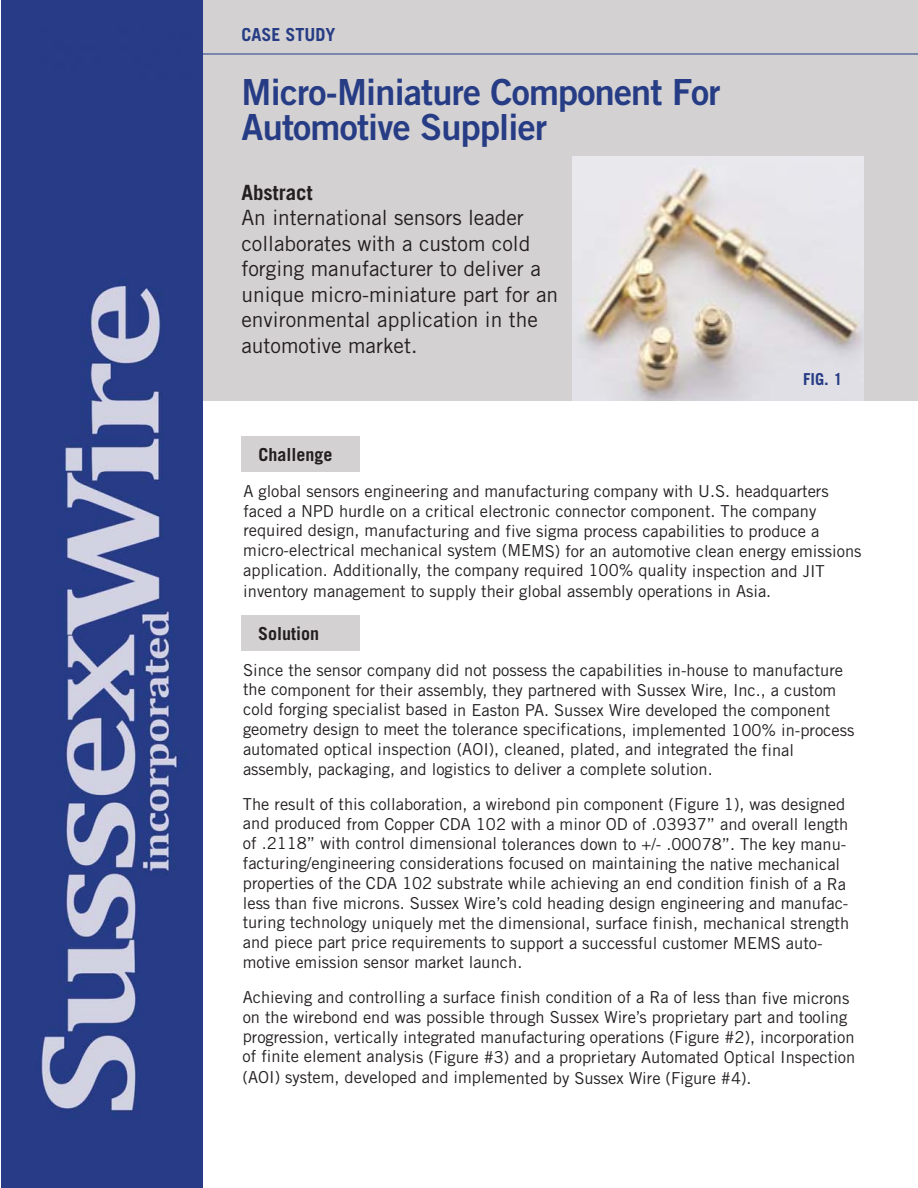
<style>
.page{position:relative;width:918px;height:1188px;background:#fff}
.page>*{position:absolute;margin:0;border:0;box-sizing:border-box;transform-origin:0 0}
.t1{font:36px/34.5px "Trade Gothic Bold Two";letter-spacing:-.02em;color:#263c85}
.t2{font:21px/25.5px "Trade Gothic";color:#231f20}
.t3{font:700 21px "Trade Gothic";color:#231f20}
.t4{font:700 18px "Trade Gothic";color:#231f20}
.t5{font:700 18px "Trade Gothic";color:#263c85}
.t6{font:16.5px/19.8px "Trade Gothic";color:#231f20}
.t7{font:700 16.5px "Trade Gothic";color:#263c85}
</style>
<div class="page">
<div style="left:202px;top:0;width:716px;height:400px;background:#d3d1d1"></div>
<img style="left:2px;top:0;width:200px;height:1188px">
<img style="left:573px;top:156px;width:291px;height:244px">
<div style="left:242px;top:436px;width:118px;height:36px;background:#d3d1d1"></div>
<div style="left:242px;top:615px;width:118px;height:36px;background:#d3d1d1"></div>
<hr style="left:200px;top:54px;width:718px;height:1px;background:#263c85">
<p class="t5" style="left:242px;top:28px;width:95px">CASE STUDY</p>
<h1 class="t1" style="left:242px;top:79px;width:481px">Micro-Miniature Component For<br>Automotive Supplier</h1>
<p class="t3" style="left:242px;top:184px;width:73px">Abstract</p>
<p class="t2" style="left:242px;top:207px;width:318px">An international sensors leader collaborates with a custom cold forging manufacturer to deliver a unique micro-miniature part for an environmental application in the automotive market.</p>
<p class="t7" style="left:803px;top:373px;width:41px">FIG. 1</p>
<p class="t4" style="left:258px;top:448px;width:75px">Challenge</p>
<p class="t6" style="left:243px;top:483px;width:620px">A global sensors engineering and manufacturing company with U.S. headquarters faced a NPD hurdle on a critical electronic connector component. The company required design, manufacturing and five sigma process capabilities to produce a micro-electrical mechanical system (MEMS) for an automotive clean energy emissions application. Additionally, the company required 100% quality inspection and JIT inventory management to supply their global assembly operations in Asia.</p>
<p class="t4" style="left:258px;top:627px;width:62px">Solution</p>
<p class="t6" style="left:243px;top:662px;width:613px">Since the sensor company did not possess the capabilities in-house to manufacture the component for their assembly, they partnered with Sussex Wire, Inc., a custom cold forging specialist based in Easton PA. Sussex Wire developed the component geometry design to meet the tolerance specifications, implemented 100% in-process automated optical inspection (AOI), cleaned, plated, and integrated the final assembly, packaging, and logistics to deliver a complete solution.</p>
<p class="t6" style="left:243px;top:796px;width:608px">The result of this collaboration, a wirebond pin component (Figure 1), was designed and produced from Copper CDA 102 with a minor OD of .03937” and overall length of .2118” with control dimensional tolerances down to +/- .00078”. The key manu&shy;facturing/engineering considerations focused on maintaining the native mechanical properties of the CDA 102 substrate while achieving an end condition finish of a Ra less than five microns. Sussex Wire’s cold heading design engineering and manufac&shy;turing technology uniquely met the dimensional, surface finish, mechanical strength and piece part price requirements to support a successful customer MEMS auto&shy;motive emission sensor market launch.</p>
<p class="t6" style="left:243px;top:989px;width:614px">Achieving and controlling a surface finish condition of a Ra of less than five microns on the wirebond end was possible through Sussex Wire’s proprietary part and tooling progression, vertically integrated manufacturing operations (Figure #2), incorporation of finite element analysis (Figure #3) and a proprietary Automated Optical Inspection (AOI) system, developed and implemented by Sussex Wire (Figure #4).</p>
</div>
